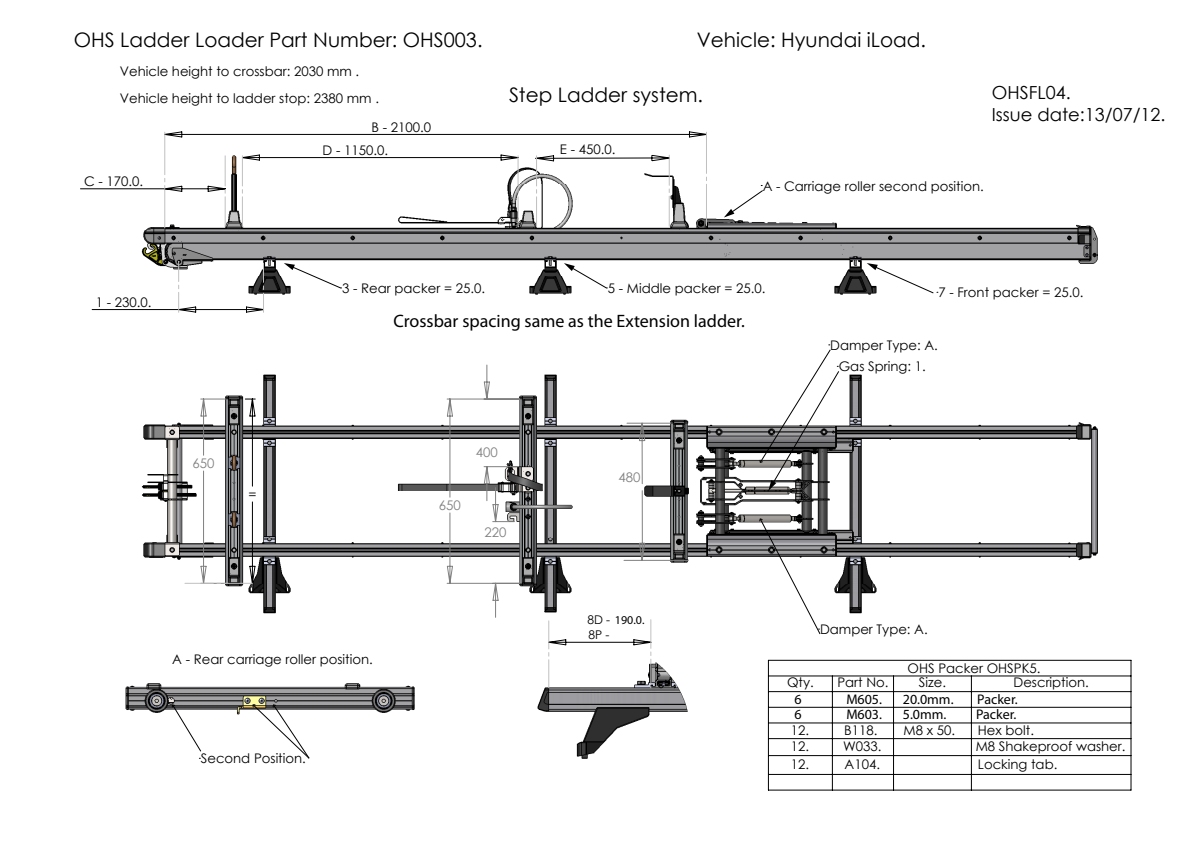
<style>
.page{position:relative;width:1191px;height:842px;background:#fff}
.page>*{position:absolute;margin:0;border:0;box-sizing:border-box;transform-origin:0 0}
.t1{font:20px "Century Gothic";color:#000}
.t2{font:18px "Myriad Pro";color:#000}
.t3{font:18px/21.6px "Century Gothic";color:#000}
.t4{font:14px "Myriad Pro";color:#000}
.t5{font:13.2px "Century Gothic";color:#000}
.t6{font:13.2px "Century Gothic";color:#808080}
.t7{font:12px "Myriad Pro";color:#000}
.t8{font:12px "Century Gothic";color:#000}
.s1{font-family:"Century Gothic"}
</style>
<div class="page">
<img style="left:707px;top:217px;width:391px;height:78px">
<img style="left:125px;top:683px;width:290px;height:32px">
<img style="left:707px;top:491px;width:391px;height:123px">
<img style="left:707px;top:374px;width:391px;height:117px">
<img style="left:537px;top:612px;width:193px;height:147px">
<hr style="left:768px;top:660px;width:1px;height:130px;background:#000">
<hr style="left:768px;top:790px;width:363px;height:1px;background:#000">
<hr style="left:1130px;top:660px;width:1px;height:130px;background:#000">
<hr style="left:768px;top:660px;width:363px;height:1px;background:#000">
<hr style="left:832px;top:676px;width:1px;height:114px;background:#000">
<hr style="left:893px;top:676px;width:1px;height:114px;background:#000">
<hr style="left:971px;top:676px;width:1px;height:114px;background:#000">
<hr style="left:768px;top:676px;width:363px;height:1px;background:#000">
<hr style="left:768px;top:691px;width:363px;height:1px;background:#000">
<hr style="left:768px;top:707px;width:363px;height:1px;background:#000">
<hr style="left:768px;top:723px;width:363px;height:1px;background:#000">
<hr style="left:768px;top:738px;width:363px;height:1px;background:#000">
<hr style="left:768px;top:755px;width:363px;height:1px;background:#000">
<hr style="left:768px;top:774px;width:363px;height:1px;background:#000">
<svg style="left:80px;top:131px;width:627px;height:514px"></svg>
<svg style="left:178px;top:261px;width:2px;height:51px"></svg>
<svg style="left:263px;top:263px;width:1px;height:49px"></svg>
<svg style="left:225px;top:156px;width:1px;height:71px"></svg>
<svg style="left:242px;top:156px;width:1px;height:71px"></svg>
<svg style="left:518px;top:156px;width:1px;height:71px"></svg>
<svg style="left:536px;top:156px;width:1px;height:71px"></svg>
<svg style="left:669px;top:155px;width:1px;height:71px"></svg>
<svg style="left:706px;top:132px;width:1px;height:94px"></svg>
<svg style="left:164px;top:132px;width:1px;height:96px"></svg>
<svg style="left:185px;top:583px;width:67px;height:1px"></svg>
<svg style="left:548px;top:621px;width:1px;height:67px"></svg>
<svg style="left:650px;top:620px;width:26px;height:68px"></svg>
<svg style="left:284px;top:263px;width:58px;height:26px"></svg>
<svg style="left:564px;top:263px;width:44px;height:26px"></svg>
<svg style="left:866px;top:263px;width:72px;height:31px"></svg>
<svg style="left:724px;top:185px;width:39px;height:32px"></svg>
<svg style="left:759px;top:345px;width:81px;height:146px"></svg>
<svg style="left:759px;top:518px;width:62px;height:117px"></svg>
<svg style="left:171px;top:704px;width:31px;height:55px"></svg>
<svg style="left:252px;top:704px;width:58px;height:55px"></svg>
<h1 class="t1" style="left:74px;top:26px;width:410px">OHS Ladder Loader Part Number: OHS003.</h1>
<p class="t5" style="left:120px;top:62px;width:241px">Vehicle height to crossbar: 2030 mm .</p>
<p class="t5" style="left:120px;top:89px;width:261px">Vehicle height to ladder stop: 2380 mm .</p>
<p class="t5" style="left:371px;top:118px;width:61px">B - 2100.0</p>
<p class="t5" style="left:84px;top:172px;width:61px">C - 170.0.</p>
<p class="t5" style="left:322px;top:141px;width:67px">D - 1150.0.</p>
<h1 class="t1" style="left:697px;top:26px;width:231px">Vehicle: Hyundai iLoad.</h1>
<h1 class="t1" style="left:509px;top:81px;width:196px">Step Ladder system.</h1>
<p class="t5" style="left:560px;top:140px;width:57px">E - 450.0.</p>
<h2 class="t3" style="left:991px;top:81px;width:175px">OHSFL04.<br>Issue date:13/07/12.</h2>
<p class="t5" style="left:762px;top:177px;width:223px">A - Carriage roller second position.</p>
<p class="t5" style="left:96px;top:293px;width:57px">1 - 230.0.</p>
<p class="t6" style="left:192px;top:454px;width:23px">650</p>
<p class="t5" style="left:248px;top:485px;width:10px">=</p>
<p class="t5" style="left:342px;top:279px;width:144px">3 - Rear packer = 25.0.</p>
<p class="t5" style="left:608px;top:279px;width:159px">5 - Middle packer = 25.0.</p>
<h2 class="t2" style="left:393px;top:310px;width:353px">Crossbar spacing same as the Extension ladder.</h2>
<p class="t6" style="left:476px;top:443px;width:23px">400</p>
<p class="t6" style="left:439px;top:496px;width:23px">650</p>
<p class="t6" style="left:484px;top:523px;width:23px">220</p>
<p class="t6" style="left:618px;top:468px;width:23px">480</p>
<p class="t5" style="left:938px;top:283px;width:146px">7 - Front packer = 25.0.</p>
<p class="t5" style="left:830px;top:336px;width:109px">Damper Type: A.</p>
<p class="t5" style="left:838px;top:357px;width:88px">Gas Spring: 1.</p>
<p class="t5" style="left:172px;top:650px;width:202px">A - Rear carriage roller position.</p>
<p class="t5" style="left:201px;top:749px;width:107px">Second Position.</p>
<p class="t7" style="left:587px;top:612px;width:59px"><span class="s1">8D -</span> 190.0.</p>
<p class="t8" style="left:588px;top:627px;width:23px">8P -</p>
<p class="t5" style="left:820px;top:620px;width:109px">Damper Type: A.</p>
<p class="t5" style="left:907px;top:659px;width:134px">OHS Packer OHSPK5.</p>
<p class="t5" style="left:787px;top:673px;width:28px">Qty.</p>
<p class="t5" style="left:837px;top:673px;width:53px">Part No.</p>
<p class="t5" style="left:919px;top:673px;width:29px">Size.</p>
<p class="t5" style="left:1013px;top:673px;width:77px">Description.</p>
<p class="t5" style="left:790px;top:721px;width:20px">12.</p>
<p class="t5" style="left:844px;top:721px;width:35px">B118.</p>
<p class="t5" style="left:903px;top:721px;width:53px">M8 x 50.</p>
<p class="t5" style="left:978px;top:721px;width:58px">Hex bolt.</p>
<p class="t5" style="left:790px;top:737px;width:20px">12.</p>
<p class="t5" style="left:843px;top:737px;width:40px">W033.</p>
<p class="t5" style="left:975px;top:737px;width:151px">M8 Shakeproof washer.</p>
<p class="t5" style="left:790px;top:754px;width:20px">12.</p>
<p class="t5" style="left:844px;top:754px;width:37px">A104.</p>
<p class="t5" style="left:978px;top:754px;width:81px">Locking tab.</p>
<p class="t4" style="left:794px;top:691px;width:9px">6</p>
<p class="t4" style="left:846px;top:691px;width:37px">M605.</p>
<p class="t4" style="left:903px;top:691px;width:52px">20.0mm.</p>
<p class="t4" style="left:977px;top:691px;width:42px">Packer.</p>
<p class="t4" style="left:794px;top:706px;width:9px">6</p>
<p class="t4" style="left:846px;top:706px;width:37px">M603.</p>
<p class="t4" style="left:903px;top:706px;width:45px">5.0mm.</p>
<p class="t4" style="left:976px;top:706px;width:42px">Packer.</p>
</div>
